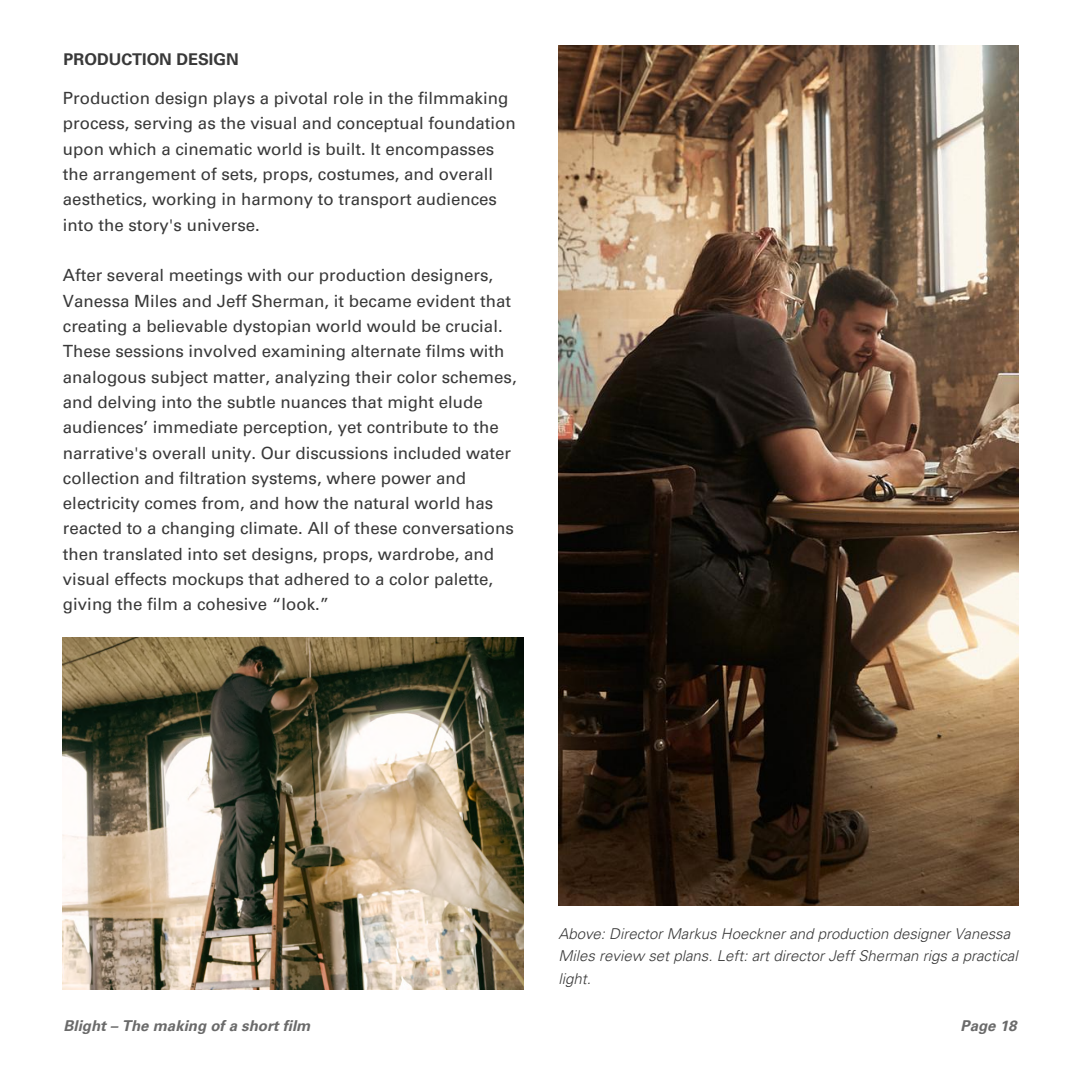
<style>
.page{position:relative;width:1080px;height:1080px;background:#fff}
.page>*{position:absolute;margin:0;border:0;box-sizing:border-box;transform-origin:0 0}
.t1{font:16.88px/25.2px "Univers LT Pro 55 Roman";color:#393939}
.t2{font:700 16.25px "Univers LT Pro 65";color:#393939}
.t3{font:italic 300 15px/22.5px "Univers LT Pro 45";color:#393939}
.t4{font:italic 700 15px "Univers LT Pro 65";color:#6a6a6a}
</style>
<div class="page">
<img style="left:558px;top:45px;width:461px;height:861px">
<img style="left:63px;top:637px;width:460px;height:353px">
<p class="t2" style="left:64px;top:53px;width:177px">PRODUCTION DESIGN</p>
<p class="t1" style="left:63px;top:88px;width:454px">Production design plays a pivotal role in the filmmaking process, serving as the visual and conceptual foundation upon which a cinematic world is built. It encompasses the arrangement of sets, props, costumes, and overall aesthetics, working in harmony to transport audiences into the story's universe.</p>
<p class="t1" style="left:63px;top:265px;width:455px">After several meetings with our production designers, Vanessa Miles and Jeff Sherman, it became evident that creating a believable dystopian world would be crucial.<br>These sessions involved examining alternate films with analogous subject matter, analyzing their color schemes, and delving into the subtle nuances that might elude audiences’ immediate perception, yet contribute to the narrative's overall unity. Our discussions included water collection and filtration systems, where power and electricity comes from, and how the natural world has reacted to a changing climate. All of these conversations then translated into set designs, props, wardrobe, and visual effects mockups that adhered to a color palette, giving the film a cohesive “look.”</p>
<p class="t3" style="left:558px;top:924px;width:461px">Above: Director Markus Hoeckner and production designer Vanessa<br>Miles review set plans. Left: art director Jeff Sherman rigs a practical light.</p>
<p class="t4" style="left:64px;top:1021px;width:248px">Blight – The making of a short film</p>
<p class="t4" style="left:961px;top:1021px;width:57px">Page 18</p>
</div>
